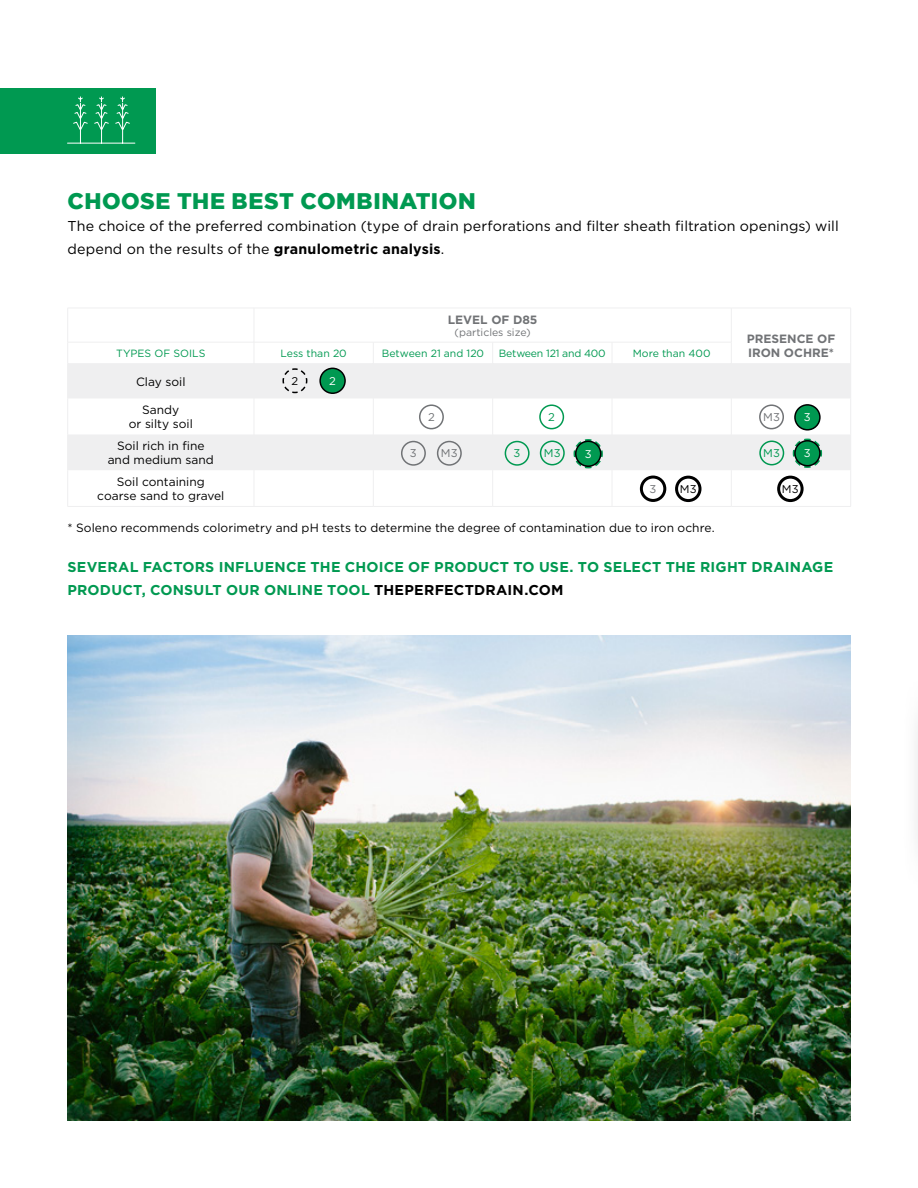
<style>
.page{position:relative;width:918px;height:1188px;background:#fff}
.page>*{position:absolute;margin:0;border:0;box-sizing:border-box;transform-origin:0 0}
.t1{font:900 22.5px "Gotham";letter-spacing:.025em;color:#009951}
.t2{font:14.25px/22.5px "Gotham";letter-spacing:.005em;color:#000}
.t3{font:700 14.25px/22.5px "Gotham";letter-spacing:.015em;color:#009951}
.t4{font:12px/14.4px "Gotham";color:#000;text-align:center}
.t5{font:700 12px "Gotham";color:#717376}
.t6{font:11.25px "Gotham";color:#717376}
.t7{font:11.25px "Gotham";color:#009951}
.t8{font:11.25px "Gotham";color:#000}
.t9{font:11.25px "Gotham";color:#fff}
.t10{font:10.5px "Gotham";color:#009951}
.t11{font:10.5px "Gotham";letter-spacing:-.02em;color:#009951}
.t12{font:10.5px "Gotham";color:#717376}
.s1{font-weight:700}
.s2{color:#000}
</style>
<div class="page">
<div style="left:0;top:88px;width:156px;height:66px;background:#009951"></div>
<svg style="left:67px;top:96px;width:68px;height:48px"></svg>
<img style="left:67px;top:635px;width:783px;height:485px">
<svg style="left:68px;top:363px;width:782px;height:74px;fill:#f1f1f2"></svg>
<hr style="left:68px;top:308px;width:186px;height:1px;background:#efeff0">
<hr style="left:67px;top:308px;width:1px;height:34px;background:#efeff0">
<hr style="left:254px;top:308px;width:119px;height:1px;background:#efeff0">
<hr style="left:254px;top:308px;width:1px;height:34px;background:#efeff0">
<hr style="left:373px;top:308px;width:120px;height:1px;background:#efeff0">
<hr style="left:493px;top:308px;width:119px;height:1px;background:#efeff0">
<hr style="left:612px;top:308px;width:119px;height:1px;background:#efeff0">
<hr style="left:731px;top:308px;width:120px;height:1px;background:#efeff0">
<hr style="left:731px;top:308px;width:1px;height:34px;background:#efeff0">
<hr style="left:850px;top:308px;width:1px;height:34px;background:#efeff0">
<svg style="left:850px;top:342px;width:1px;height:21px"></svg>
<hr style="left:68px;top:342px;width:186px;height:1px;background:#efeff0">
<svg style="left:67px;top:342px;width:1px;height:21px"></svg>
<hr style="left:254px;top:342px;width:119px;height:1px;background:#efeff0">
<hr style="left:373px;top:342px;width:120px;height:1px;background:#efeff0">
<svg style="left:373px;top:343px;width:1px;height:20px"></svg>
<hr style="left:493px;top:342px;width:119px;height:1px;background:#efeff0">
<svg style="left:492px;top:343px;width:1px;height:20px"></svg>
<hr style="left:612px;top:342px;width:120px;height:1px;background:#efeff0">
<svg style="left:731px;top:343px;width:1px;height:20px"></svg>
<hr style="left:68px;top:506px;width:186px;height:1px;background:#efeff0">
<hr style="left:254px;top:506px;width:119px;height:1px;background:#efeff0">
<hr style="left:373px;top:506px;width:120px;height:1px;background:#efeff0">
<hr style="left:493px;top:506px;width:119px;height:1px;background:#efeff0">
<hr style="left:612px;top:506px;width:119px;height:1px;background:#efeff0">
<hr style="left:731px;top:506px;width:120px;height:1px;background:#efeff0">
<hr style="left:67px;top:363px;width:1px;height:35px;background:#efeff0">
<hr style="left:254px;top:363px;width:1px;height:35px;background:#efeff0">
<hr style="left:373px;top:363px;width:1px;height:35px;background:#efeff0">
<hr style="left:492px;top:363px;width:1px;height:35px;background:#efeff0">
<hr style="left:612px;top:363px;width:1px;height:35px;background:#efeff0">
<hr style="left:731px;top:363px;width:1px;height:35px;background:#efeff0">
<hr style="left:850px;top:363px;width:1px;height:35px;background:#efeff0">
<hr style="left:67px;top:398px;width:1px;height:36px;background:#efeff0">
<hr style="left:254px;top:398px;width:1px;height:36px;background:#efeff0">
<hr style="left:373px;top:398px;width:1px;height:36px;background:#efeff0">
<hr style="left:492px;top:398px;width:1px;height:36px;background:#efeff0">
<hr style="left:612px;top:398px;width:1px;height:36px;background:#efeff0">
<hr style="left:731px;top:398px;width:1px;height:36px;background:#efeff0">
<hr style="left:850px;top:398px;width:1px;height:36px;background:#efeff0">
<hr style="left:67px;top:434px;width:1px;height:36px;background:#efeff0">
<hr style="left:254px;top:434px;width:1px;height:36px;background:#efeff0">
<hr style="left:373px;top:434px;width:1px;height:36px;background:#efeff0">
<hr style="left:492px;top:434px;width:1px;height:36px;background:#efeff0">
<hr style="left:612px;top:434px;width:1px;height:36px;background:#efeff0">
<hr style="left:731px;top:434px;width:1px;height:36px;background:#efeff0">
<hr style="left:850px;top:434px;width:1px;height:36px;background:#efeff0">
<hr style="left:67px;top:470px;width:1px;height:36px;background:#efeff0">
<div style="left:539px;top:404px;width:25px;height:25px;border:2px solid #009951;border-radius:50%"></div>
<div style="left:419px;top:404px;width:25px;height:25px;border:2px solid #717376;border-radius:50%"></div>
<div style="left:759px;top:404px;width:25px;height:25px;border:2px solid #717376;border-radius:50%"></div>
<div style="left:795px;top:405px;width:25px;height:25px;background:#009951;border-radius:50%"></div>
<div style="left:794px;top:404px;width:27px;height:27px;border:2px solid #000;border-radius:50%"></div>
<svg style="left:68px;top:437px;width:783px;height:69px"></svg>
<div style="left:795px;top:441px;width:25px;height:25px;background:#009951;border-radius:50%"></div>
<div style="left:794px;top:440px;width:27px;height:26px;border:2px solid #000;border-radius:50%"></div>
<svg style="left:282px;top:368px;width:26px;height:26px"></svg>
<div style="left:320px;top:368px;width:25px;height:25px;background:#009951;border-radius:50%"></div>
<div style="left:319px;top:368px;width:27px;height:26px;border:2px solid #000;border-radius:50%"></div>
<h1 class="t1" style="left:68px;top:188px;width:410px">CHOOSE THE BEST COMBINATION</h1>
<p class="t2" style="left:68px;top:215px;width:773px">The choice of the preferred combination (type of drain perforations and filter sheath filtration openings) will depend on the results of the <span class="s1">granulometric analysis</span>.</p>
<p class="t5" style="left:448px;top:311px;width:91px">LEVEL OF D85</p>
<p class="t12" style="left:454px;top:326px;width:78px">(particles size)</p>
<p class="t5" style="left:747px;top:331px;width:90px">PRESENCE OF</p>
<p class="t10" style="left:116px;top:346px;width:91px">TYPES OF SOILS</p>
<p class="t10" style="left:280px;top:346px;width:68px">Less than 20</p>
<p class="t10" style="left:382px;top:346px;width:104px">Between 21 and 120</p>
<p class="t11" style="left:499px;top:346px;width:108px">Between 121 and 400</p>
<p class="t10" style="left:633px;top:346px;width:79px">More than 400</p>
<p class="t5" style="left:748px;top:345px;width:88px">IRON OCHRE*</p>
<p class="t4" style="left:136px;top:374px;width:51px">Clay soil</p>
<p class="t4" style="left:129px;top:402px;width:66px">Sandy<br>or silty soil</p>
<p class="t4" style="left:108px;top:438px;width:108px">Soil rich in fine and medium sand</p>
<p class="t4" style="left:97px;top:474px;width:128px">Soil containing coarse sand to gravel</p>
<p class="t6" style="left:650px;top:481px;width:8px">3</p>
<p class="t8" style="left:680px;top:482px;width:18px">M3</p>
<p class="t8" style="left:782px;top:482px;width:18px">M3</p>
<p class="t8" style="left:292px;top:373px;width:8px">2</p>
<p class="t9" style="left:329px;top:373px;width:8px">2</p>
<p class="t6" style="left:428px;top:410px;width:8px">2</p>
<p class="t7" style="left:548px;top:410px;width:8px">2</p>
<p class="t6" style="left:763px;top:410px;width:18px">M3</p>
<p class="t9" style="left:804px;top:410px;width:8px">3</p>
<p class="t9" style="left:804px;top:446px;width:8px">3</p>
<p class="t7" style="left:514px;top:446px;width:8px">3</p>
<p class="t7" style="left:544px;top:446px;width:18px">M3</p>
<p class="t7" style="left:763px;top:446px;width:18px">M3</p>
<p class="t6" style="left:410px;top:446px;width:8px">3</p>
<p class="t6" style="left:441px;top:446px;width:18px">M3</p>
<p class="t9" style="left:585px;top:446px;width:8px">3</p>
<p class="t4" style="left:68px;top:521px;width:649px">* Soleno recommends colorimetry and pH tests to determine the degree of contamination due to iron ochre.</p>
<p class="t3" style="left:68px;top:556px;width:767px">SEVERAL FACTORS INFLUENCE THE CHOICE OF PRODUCT TO USE. TO SELECT THE RIGHT DRAINAGE<br>PRODUCT, CONSULT OUR ONLINE TOOL <span class="s2">THEPERFECTDRAIN.COM</span></p>
</div>
